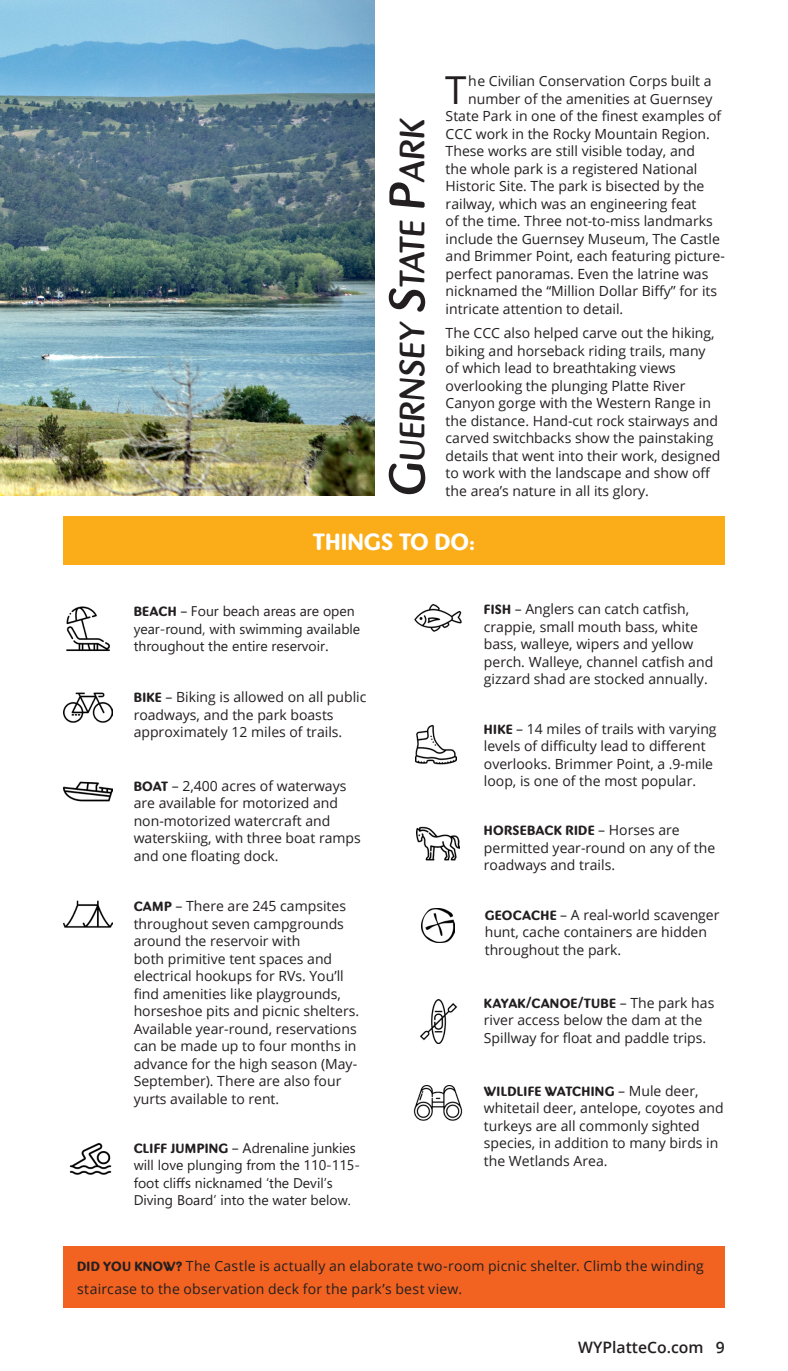
<style>
.page{position:relative;width:788px;height:1371px;background:#fff}
.page>*{position:absolute;margin:0;border:0;box-sizing:border-box;transform-origin:0 0}
.Content{font:38.5px "Open Sans";color:#231f20}
.t1{font:italic 36.75px "Pinot Grigio Modern Med";color:#231f20}
.Things_To_Do{font:700 24.5px "Pinot Grigio Modern";color:#fff}
.t2{font:600 15.75px "Open Sans";color:#231f20}
.Content-2{font:14px/17.5px "Open Sans";color:#231f20}
.Content-3{font:14px/17.5px "Segoe UI";color:#231f20}
.Things_To_Do-2{font:14px/22.8px "Open Sans";letter-spacing:.015em;color:#231f20}
.s1{font-size:52.5px}
.s2{font-family:"Pinot Grigio Modern";font-weight:700}
.s3{font-family:"Open Sans"}
</style>
<div class="page">
<img style="left:0;top:0;width:374px;height:495px">
<img style="left:69px;top:1143px;width:43px;height:32px">
<img style="left:66px;top:606px;width:44px;height:46px">
<img style="left:63px;top:692px;width:50px;height:31px">
<img style="left:63px;top:781px;width:50px;height:21px">
<img style="left:63px;top:900px;width:50px;height:28px">
<img style="left:414px;top:604px;width:48px;height:28px">
<img style="left:420px;top:999px;width:37px;height:43px">
<img style="left:413px;top:1085px;width:50px;height:36px">
<img style="left:421px;top:908px;width:33px;height:34px">
<img style="left:417px;top:826px;width:42px;height:35px">
<img style="left:415px;top:724px;width:41px;height:41px">
<div style="left:63px;top:1246px;width:661px;height:61px;background:#f26221"></div>
<div style="left:63px;top:516px;width:661px;height:49px;background:#faad19"></div>
<p class="t1" style="left:394px;top:495px;width:379px;rotate:-90deg"><span class="s1">G</span>uernsey <span class="s1">S</span>tate <span class="s1">P</span>ark</p>
<p class="Content" style="left:445px;top:63px;width:23px">T</p>
<p class="Content-2" style="left:468px;top:72px;width:245px">he Civilian Conservation Corps built a</p>
<p class="Content-2" style="left:468px;top:89px;width:246px">number of the amenities at Guernsey</p>
<p class="Content-2" style="left:445px;top:107px;width:277px">State Park in one of the finest examples of</p>
<p class="Content-2" style="left:445px;top:124px;width:266px">CCC work in the Rocky Mountain Region.</p>
<p class="Content-2" style="left:445px;top:142px;width:251px">These works are still visible today, and</p>
<p class="Content-2" style="left:445px;top:159px;width:253px">the whole park is a registered National</p>
<p class="Content-2" style="left:445px;top:177px;width:260px">Historic Site. The park is bisected by the</p>
<p class="Content-2" style="left:445px;top:194px;width:252px">railway, which was an engineering feat</p>
<p class="Content-2" style="left:445px;top:212px;width:269px">of the time. Three not-to-miss landmarks</p>
<p class="Content-2" style="left:445px;top:229px;width:276px">include the Guernsey Museum, The Castle</p>
<p class="Content-2" style="left:445px;top:247px;width:281px">and Brimmer Point, each featuring picture-</p>
<p class="Content-2" style="left:445px;top:264px;width:264px">perfect panoramas. Even the latrine was</p>
<p class="Content-2" style="left:445px;top:282px;width:273px">nicknamed the “Million Dollar Biffy” for its</p>
<p class="Content-2" style="left:445px;top:299px;width:179px">intricate attention to detail.</p>
<p class="Content-2" style="left:445px;top:324px;width:276px">The CCC also helped carve out the hiking, biking and horseback riding trails, many of which lead to breathtaking views overlooking the plunging Platte River Canyon gorge with the Western Range in the distance. Hand-cut rock stairways and carved switchbacks show the painstaking details that went into their work, designed to work with the landscape and show off the area’s nature in all its glory.</p>
<p class="Things_To_Do" style="left:313px;top:529px;width:164px">THINGS TO DO:</p>
<p class="Content-3" style="left:134px;top:601px;width:228px"><span class="s2">BEACH</span> <span class="s3">–</span> Four beach areas are open year-round, with swimming available throughout the entire reservoir<span class="s3">.</span></p>
<p class="Content-2" style="left:134px;top:688px;width:234px"><span class="s2">BIKE</span> – Biking is allowed on all public roadways, and the park boasts approximately 12 miles of trails.</p>
<p class="Content-2" style="left:134px;top:776px;width:229px"><span class="s2">BOAT</span> – 2,400 acres of waterways are available for motorized and non-motorized watercraft and waterskiing, with three boat ramps and one floating dock.</p>
<p class="Content-2" style="left:134px;top:896px;width:227px"><span class="s2">CAMP</span> – There are 245 campsites throughout seven campgrounds around the reservoir with<br>both primitive tent spaces and electrical hookups for RVs. You’ll find amenities like playgrounds, horseshoe pits and picnic shelters.<br>Available year-round, reservations can be made up to four months in advance for the high season (May-<br>September). There are also four yurts available to rent.</p>
<p class="Content-3" style="left:134px;top:1137px;width:228px"><span class="s2">CLIFF JUMPING</span> <span class="s3">–</span> Adrenaline junkies will love plunging from the 110-115- foot cliffs nicknamed ‘the Devil’s Diving Board’ into the water below.</p>
<p class="Content-2" style="left:484px;top:600px;width:231px"><span class="s2">FISH</span> – Anglers can catch catfish, crappie, small mouth bass, white bass, walleye, wipers and yellow perch. Walleye, channel catfish and gizzard shad are stocked annually.</p>
<p class="Content-2" style="left:484px;top:719px;width:234px"><span class="s2">HIKE</span> – 14 miles of trails with varying levels of difficulty lead to different overlooks. Brimmer Point, a .9-mile loop, is one of the most popular.</p>
<p class="Content-2" style="left:484px;top:821px;width:233px"><span class="s2">HORSEBACK RIDE</span> – Horses are permitted year-round on any of the roadways and trails.</p>
<p class="Content-2" style="left:484px;top:905px;width:236px"><span class="s2">GEOCACHE</span> – A real-world scavenger hunt, cache containers are hidden throughout the park.</p>
<p class="Content-2" style="left:484px;top:993px;width:232px"><span class="s2">KAYAK/CANOE/TUBE</span> – The park has river access below the dam at the<br>Spillway for float and paddle trips.</p>
<p class="Content-2" style="left:484px;top:1081px;width:241px"><span class="s2">WILDLIFE WATCHING</span> – Mule deer, whitetail deer, antelope, coyotes and turkeys are all commonly sighted species, in addition to many birds in the Wetlands Area.</p>
<p class="Things_To_Do-2" style="left:77px;top:1254px;width:628px"><span class="s2">DID YOU KNOW?</span> The Castle is actually an elaborate two-room picnic shelter. Climb the winding staircase to the observation deck for the park’s best view.</p>
<p class="t2" style="left:578px;top:1335px;width:148px">WYPlatteCo.com 9</p>
</div>
